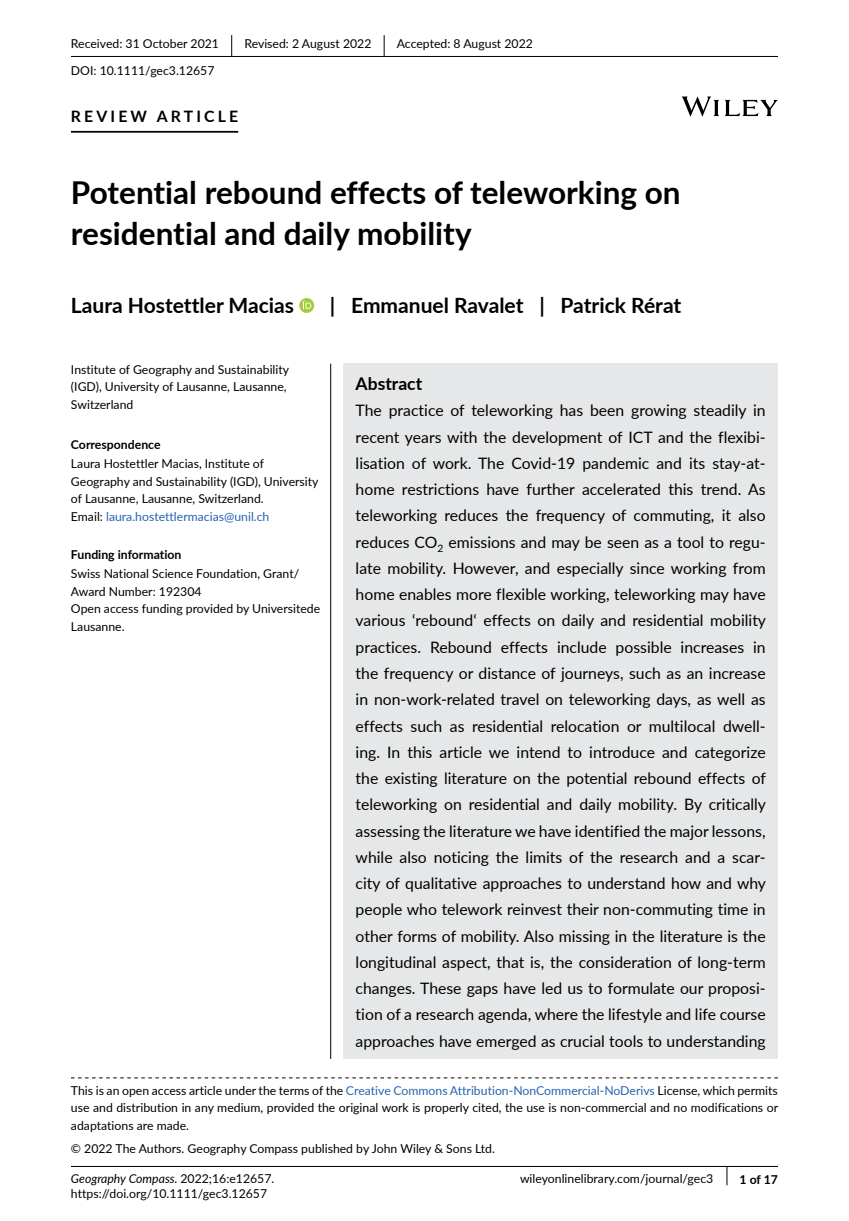
<style>
.page{position:relative;width:849px;height:1221px;background:#fff}
.page>*{position:absolute;margin:0;border:0;box-sizing:border-box;transform-origin:0 0}
.t1{font:700 31.5px/40.2px "Lato";color:#000}
.t2{font:700 21px "Lato";color:#000}
.t3{font:700 17.5px "Lato";color:#000}
.t4{font:15.75px/26.2px "Lato";color:#000;text-align:justify}
.t5{font:700 15.75px "Lato";letter-spacing:.2em;color:#000}
.t6{font:12.25px/17.5px "Lato";color:#000}
.t7{font:700 12.25px "Lato";color:#000}
.s1{color:#2564af}
.s2{font-style:italic}
</style>
<div class="page">
<div style="left:343px;top:363px;width:434px;height:695px;background:#e6e7e8"></div>
<hr style="left:71px;top:56px;width:706px;height:1px;background:#000">
<hr style="left:71px;top:131px;width:167px;height:2px;background:#000">
<svg style="left:299px;top:298px;width:15px;height:15px"></svg>
<svg style="left:303px;top:301px;width:8px;height:8px"></svg>
<svg style="left:231px;top:35px;width:1px;height:21px"></svg>
<svg style="left:383px;top:35px;width:1px;height:21px"></svg>
<hr style="left:71px;top:1165px;width:706px;height:1px;background:#000">
<svg style="left:726px;top:1166px;width:1px;height:19px"></svg>
<svg style="left:71px;top:1077px;width:706px;height:1px"></svg>
<svg style="left:681px;top:96px;width:96px;height:21px"></svg>
<hr style="left:330px;top:363px;width:1px;height:695px;background:#000">
<p class="t6" style="left:71px;top:35px;width:149px">Received: 31 October 2021</p>
<p class="t6" style="left:244px;top:35px;width:128px">Revised: 2 August 2022</p>
<p class="t6" style="left:397px;top:35px;width:137px">Accepted: 8 August 2022</p>
<p class="t6" style="left:71px;top:61px;width:145px">DOI: 10.1111/gec3.12657</p>
<p class="t5" style="left:71px;top:105px;width:169px">REVIEW ARTICLE</p>
<h1 class="t1" style="left:71px;top:171px;width:611px">Potential rebound effects of teleworking on residential and daily mobility</h1>
<h2 class="t2" style="left:71px;top:290px;width:224px">Laura Hostettler Macias</h2>
<h2 class="t2" style="left:330px;top:290px;width:353px">| Emmanuel Ravalet | Patrick Rérat</h2>
<p class="t6" style="left:71px;top:360px;width:220px">Institute of Geography and Sustainability (IGD), University of Lausanne, Lausanne,<br>Switzerland</p>
<p class="t7" style="left:71px;top:435px;width:91px">Correspondence</p>
<p class="t6" style="left:71px;top:454px;width:249px">Laura Hostettler Macias, Institute of Geography and Sustainability (IGD), University of Lausanne, Lausanne, Switzerland.<br>Email: <span class="s1">laura.hostettlermacias@unil.ch</span></p>
<p class="t7" style="left:71px;top:545px;width:112px">Funding information</p>
<p class="t6" style="left:71px;top:564px;width:251px">Swiss National Science Foundation, Grant/<br>Award Number: 192304<br>Open access funding provided by Universitede<br>Lausanne.</p>
<p class="t3" style="left:355px;top:371px;width:68px">Abstract</p>
<p class="t4" style="left:355px;top:397px;width:412px">The practice of teleworking has been growing steadily in recent years with the development of ICT and the flexibi&shy;lisation of work. The Covid-19 pandemic and its stay-at&shy;home restrictions have further accelerated this trend. As teleworking reduces the frequency of commuting, it also reduces CO<sub>2</sub> emissions and may be seen as a tool to regu&shy;late mobility. However, and especially since working from home enables more flexible working, teleworking may have various ‘rebound‘ effects on daily and residential mobility practices. Rebound effects include possible increases in the frequency or distance of journeys, such as an increase in non-work-related travel on teleworking days, as well as effects such as residential relocation or multilocal dwell&shy;ing. In this article we intend to introduce and categorize the existing literature on the potential rebound effects of teleworking on residential and daily mobility. By critically assessing the literature we have identified the major lessons, while also noticing the limits of the research and a scar&shy;city of qualitative approaches to understand how and why people who telework reinvest their non-commuting time in other forms of mobility. Also missing in the literature is the longitudinal aspect, that is, the consideration of long-term changes. These gaps have led us to formulate our proposi&shy;tion of a research agenda, where the lifestyle and life course approaches have emerged as crucial tools to understanding</p>
<p class="t6" style="left:71px;top:1081px;width:708px;text-align:justify">This is an open access article under the terms of the <span class="s1">Creative Commons Attribution-NonCommercial-NoDerivs</span> License, which permits use and distribution in any medium, provided the original work is properly cited, the use is non-commercial and no modifications or adaptations are made.</p>
<p class="t6" style="left:71px;top:1138px;width:425px">© 2022 The Authors. Geography Compass published by John Wiley &amp; Sons Ltd.</p>
<p class="t6" style="left:71px;top:1170px;width:205px;line-height:14.7px"><span class="s2">Geography Compass.</span> 2022;16:e12657. https://doi.org/10.1111/gec3.12657</p>
<p class="t6" style="left:520px;top:1169px;width:195px">wileyonlinelibrary.com/journal/gec3</p>
<p class="t7" style="left:739px;top:1169px;width:40px">1 of 17</p>
</div>
